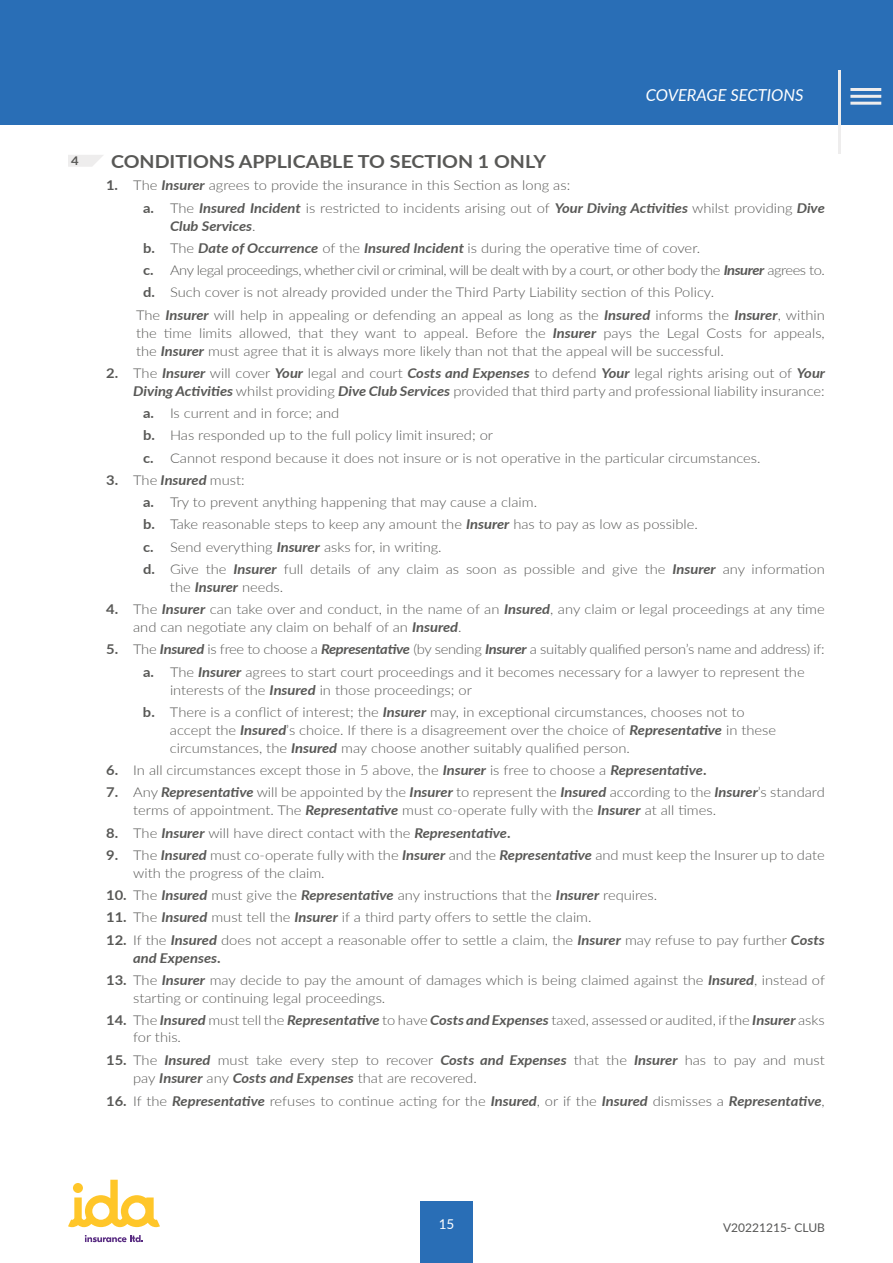
<style>
.page{position:relative;width:893px;height:1263px;background:#fff}
.page>*{position:absolute;margin:0;border:0;box-sizing:border-box;transform-origin:0 0}
.t1{font:700 18px "Lato";color:#585856;scale:1.09 1}
.t2{font:italic 16.5px "Lato";color:#fff}
.t3{font:300 13.5px/22.2px "Lato";color:#585856;scale:1.09 1}
.t4{font:300 13.5px "Lato";letter-spacing:-.03em;color:#585856;scale:1.09 1}
.t5{font:italic 700 13.5px "Lato";color:#585856;scale:1.09 1}
.t6{font:13.5px "Lato";color:#fff}
.t7{font:12px "Lato";color:#575756}
.t8{font:700 12px "Lato";color:#585856;scale:1.09 1}
.s1{font-weight:700;color:#575756}
.s2{font-weight:700;font-style:italic}
.s3{font-weight:700}
.s4{font-weight:300;font-style:normal}
</style>
<div class="page">
<div style="left:420px;top:1201px;width:52px;height:62px;background:#296eb6"></div>
<svg style="left:68px;top:1180px;width:92px;height:47px"></svg>
<svg style="left:85px;top:1235px;width:58px;height:7px"></svg>
<div style="left:0;top:0;width:893px;height:124px;background:#296eb6"></div>
<svg style="left:68px;top:155px;width:35px;height:12px"></svg>
<hr style="left:838px;top:71px;width:3px;height:83px;background:#eeeded">
<hr style="left:850px;top:88px;width:31px;height:3px;background:#eeeded">
<hr style="left:850px;top:95px;width:31px;height:3px;background:#eeeded">
<hr style="left:850px;top:102px;width:31px;height:3px;background:#eeeded">
<p class="t8" style="left:71px;top:152px;width:8px">4</p>
<p class="t2" style="left:646px;top:83px;width:159px">COVERAGE SECTIONS</p>
<h1 class="t1" style="left:111px;top:148px;width:401px">CONDITIONS APPLICABLE TO SECTION 1 ONLY</h1>
<p class="t3" style="left:143px;top:174px;width:627px;text-indent:-37px"><span class="s1">1.</span> The <span class="s2">Insurer</span> agrees to provide the insurance in this Section as long as:<br><span class="s3">a.</span> The <span class="s2">Insured Incident</span> is restricted to incidents arising out of <span class="s2">Your Diving Activities</span> whilst providing <span class="s2">Dive</span></p>
<p class="t5" style="left:170px;top:216px;width:80px">Club Services<span class="s4">.</span></p>
<p class="t3" style="left:143px;top:237px;width:513px"><span class="s3">b.</span> The <span class="s2">Date of Occurrence</span> of the <span class="s2">Insured Incident</span> is during the operative time of cover.</p>
<p class="t4" style="left:143px;top:261px;width:627px"><span class="s3">c.</span> Any legal proceedings, whether civil or criminal, will be dealt with by a court, or other body the <span class="s2">Insurer</span> agrees to.</p>
<p class="t3" style="left:143px;top:281px;width:525px"><span class="s3">d.</span> Such cover is not already provided under the Third Party Liability section of this Policy.</p>
<p class="t3" style="left:136px;top:303px;width:633px">The <span class="s2">Insurer</span> will help in appealing or defending an appeal as long as the <span class="s2">Insured</span> informs the <span class="s2">Insurer</span>, within</p>
<p class="t3" style="left:136px;top:323px;width:633px;line-height:18px">the time limits allowed, that they want to appeal. Before the <span class="s2">Insurer</span> pays the Legal Costs for appeals, the <span class="s2">Insurer</span> must agree that it is always more likely than not that the appeal will be successful.</p>
<p class="t3" style="left:106px;top:364px;width:661px;line-height:18px;text-align:right"><span class="s3">2.</span> The <span class="s2">Insurer</span> will cover <span class="s2">Your</span> legal and court <span class="s2">Costs and Expenses</span> to defend <span class="s2">Your</span> legal rights arising out of <span class="s2">Your<br>Diving Activities</span> whilst providing <span class="s2">Dive Club Services</span> provided that third party and professional liability insurance:</p>
<p class="t3" style="left:143px;top:402px;width:568px"><span class="s3">a.</span> Is current and in force; and<br><span class="s3">b.</span> Has responded up to the full policy limit insured; or<br><span class="s3">c.</span> Cannot respond because it does not insure or is not operative in the particular circumstances.</p>
<p class="t3" style="left:143px;top:468px;width:627px;text-indent:-37px"><span class="s3">3.</span> The <span class="s2">Insured</span> must:<br><span class="s3">a.</span> Try to prevent anything happening that may cause a claim.<br><span class="s3">b.</span> Take reasonable steps to keep any amount the <span class="s2">Insurer</span> has to pay as low as possible.<br><span class="s3">c.</span> Send everything <span class="s2">Insurer</span> asks for, in writing.<br><span class="s3">d.</span> Give the <span class="s2">Insurer</span> full details of any claim as soon as possible and give the <span class="s2">Insurer</span> any information</p>
<p class="t3" style="left:170px;top:575px;width:105px">the <span class="s2">Insurer</span> needs.</p>
<p class="t3" style="left:133px;top:600px;width:636px;line-height:18px;text-indent:-27px"><span class="s3">4.</span> The <span class="s2">Insurer</span> can take over and conduct, in the name of an <span class="s2">Insured</span>, any claim or legal proceedings at any time and can negotiate any claim on behalf of an <span class="s2">Insured</span>.</p>
<p class="t3" style="left:143px;top:638px;width:627px;text-indent:-37px"><span class="s3">5.</span> The <span class="s2">Insured</span> is free to choose a <span class="s2">Representative</span> (by sending <span class="s2">Insurer</span> a suitably qualified person’s name and address) if: <span class="s3">a.</span> The <span class="s2">Insurer</span> agrees to start court proceedings and it becomes necessary for a lawyer to represent the</p>
<p class="t3" style="left:143px;top:678px;width:554px;text-indent:27px">interests of the <span class="s2">Insured</span> in those proceedings; or<br><span class="s3">b.</span> There is a conflict of interest; the <span class="s2">Insurer</span> may, in exceptional circumstances, chooses not to</p>
<p class="t3" style="left:170px;top:721px;width:558px;line-height:18px">accept the <span class="s2">Insured</span>’s choice. If there is a disagreement over the choice of <span class="s2">Representative</span> in these circumstances, the <span class="s2">Insured</span> may choose another suitably qualified person.</p>
<p class="t3" style="left:106px;top:759px;width:552px"><span class="s3">6.</span> In all circumstances except those in 5 above, the <span class="s2">Insurer</span> is free to choose a <span class="s2">Representative</span><span class="s3">.</span></p>
<p class="t3" style="left:133px;top:783px;width:636px;line-height:18px;text-indent:-27px"><span class="s3">7.</span> Any <span class="s2">Representative</span> will be appointed by the <span class="s2">Insurer</span> to represent the <span class="s2">Insured</span> according to the <span class="s2">Insurer</span>’s standard terms of appointment. The <span class="s2">Representative</span> must co-operate fully with the <span class="s2">Insurer</span> at all times.</p>
<p class="t3" style="left:106px;top:821px;width:372px"><span class="s3">8.</span> The <span class="s2">Insurer</span> will have direct contact with the <span class="s2">Representative</span><span class="s3">.</span></p>
<p class="t3" style="left:133px;top:846px;width:636px;line-height:18px;text-indent:-27px"><span class="s3">9.</span> The <span class="s2">Insured</span> must co-operate fully with the <span class="s2">Insurer</span> and the <span class="s2">Representative</span> and must keep the Insurer up to date with the progress of the claim.</p>
<p class="t3" style="left:106px;top:884px;width:507px"><span class="s3">10.</span> The <span class="s2">Insured</span> must give the <span class="s2">Representative</span> any instructions that the <span class="s2">Insurer</span> requires.</p>
<p class="t3" style="left:106px;top:906px;width:447px"><span class="s3">11.</span> The <span class="s2">Insured</span> must tell the <span class="s2">Insurer</span> if a third party offers to settle the claim.</p>
<p class="t3" style="left:133px;top:930px;width:636px;line-height:18px;text-indent:-27px"><span class="s3">12.</span> If the <span class="s2">Insured</span> does not accept a reasonable offer to settle a claim, the <span class="s2">Insurer</span> may refuse to pay further <span class="s2">Costs and Expenses</span><span class="s3">.</span></p>
<p class="t3" style="left:133px;top:971px;width:636px;line-height:18px;text-indent:-27px"><span class="s3">13.</span> The <span class="s2">Insurer</span> may decide to pay the amount of damages which is being claimed against the <span class="s2">Insured</span>, instead of starting or continuing legal proceedings.</p>
<p class="t3" style="left:133px;top:1011px;width:636px;line-height:16.5px;text-indent:-27px"><span class="s3">14.</span> The <span class="s2">Insured</span> must tell the <span class="s2">Representative</span> to have<span class="s2">Costs and Expenses</span> taxed, assessed or audited, if the <span class="s2">Insurer</span> asks for this.</p>
<p class="t3" style="left:133px;top:1051px;width:636px;line-height:18px;text-indent:-27px"><span class="s3">15.</span> The <span class="s2">Insured</span> must take every step to recover <span class="s2">Costs and Expenses</span> that the <span class="s2">Insurer</span> has to pay and must pay <span class="s2">Insurer</span> any <span class="s2">Costs and Expenses</span> that are recovered.</p>
<p class="t3" style="left:106px;top:1089px;width:661px"><span class="s3">16.</span> If the <span class="s2">Representative</span> refuses to continue acting for the <span class="s2">Insured</span>, or if the <span class="s2">Insured</span> dismisses a <span class="s2">Representative</span>,</p>
<p class="t6" style="left:439px;top:1214px;width:17px">15</p>
<p class="t7" style="left:723px;top:1219px;width:103px">V20221215- CLUB</p>
</div>
